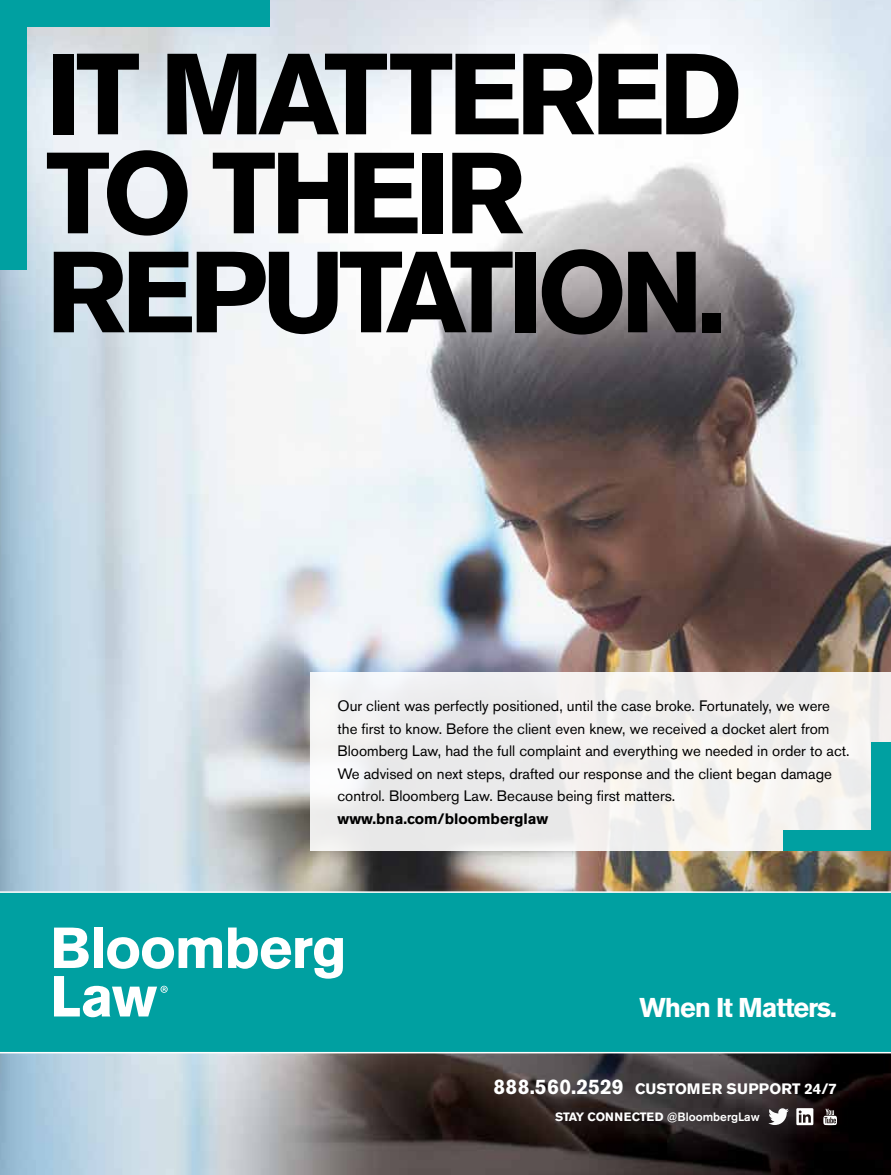
<style>
.page{position:relative;width:891px;height:1175px;background:#fff}
.page>*{position:absolute;margin:0;border:0;box-sizing:border-box;transform-origin:0 0}
.t1{font:700 114px/99px "Akzidenz Grotesk BE";letter-spacing:-.05em;color:#000}
.t2{font:700 27px "Akzidenz Grotesk BE";letter-spacing:-.04em;color:#fff}
.t3{font:15px/22.5px "Akzidenz Grotesk BE";color:#000}
.t4{font:700 15px "Akzidenz Grotesk BE";color:#fff}
.t5{font:700 15px "Akzidenz Grotesk BE";color:#000}
.t6{font:700 12px "Akzidenz Grotesk BE";color:#fff}
.s1{font-size:21px}
.s2{font-weight:500}
</style>
<div class="page">
<img style="left:0;top:0;width:891px;height:1174px">
<div style="left:310px;top:672px;width:581px;height:178px;background:#efeeed"></div>
<div style="left:0;top:891px;width:891px;height:162px;background:#00a0a1"></div>
<div style="left:0;top:0;width:270px;height:27px;background:#00a0a1"></div>
<div style="left:0;top:0;width:27px;height:270px;background:#00a0a1"></div>
<div style="left:871px;top:742px;width:20px;height:108px;background:#00a0a1"></div>
<div style="left:783px;top:830px;width:108px;height:20px;background:#00a0a1"></div>
<svg style="left:54px;top:927px;width:35px;height:41px"></svg>
<div style="left:94px;top:927px;width:9px;height:41px;background:#fff"></div>
<svg style="left:107px;top:936px;width:115px;height:32px"></svg>
<svg style="left:228px;top:927px;width:115px;height:51px"></svg>
<svg style="left:54px;top:976px;width:114px;height:41px"></svg>
<svg style="left:768px;top:1108px;width:21px;height:17px"></svg>
<svg style="left:796px;top:1108px;width:17px;height:17px"></svg>
<svg style="left:823px;top:1108px;width:14px;height:17px"></svg>
<h1 class="t1" style="left:46px;top:46px;width:697px">IT MATTERED<br>TO THEIR<br>REPUTATION.</h1>
<p class="t3" style="left:338px;top:695px;width:514px">Our client was perfectly positioned, until the case broke. Fortunately, we were the first to know. Before the client even knew, we received a docket alert from Bloomberg Law, had the full complaint and everything we needed in order to act.<br>We advised on next steps, drafted our response and the client began damage control. Bloomberg Law. Because being first matters.</p>
<p class="t5" style="left:338px;top:810px;width:212px">www.bna.com/bloomberglaw</p>
<h2 class="t2" style="left:639px;top:992px;width:199px">When It Matters.</h2>
<p class="t4" style="left:493px;top:1080px;width:345px"><span class="s1">888.560.2529</span> CUSTOMER SUPPORT 24/7</p>
<p class="t6" style="left:555px;top:1109px;width:206px">STAY CONNECTED <span class="s2">@BloombergLaw</span></p>
</div>
